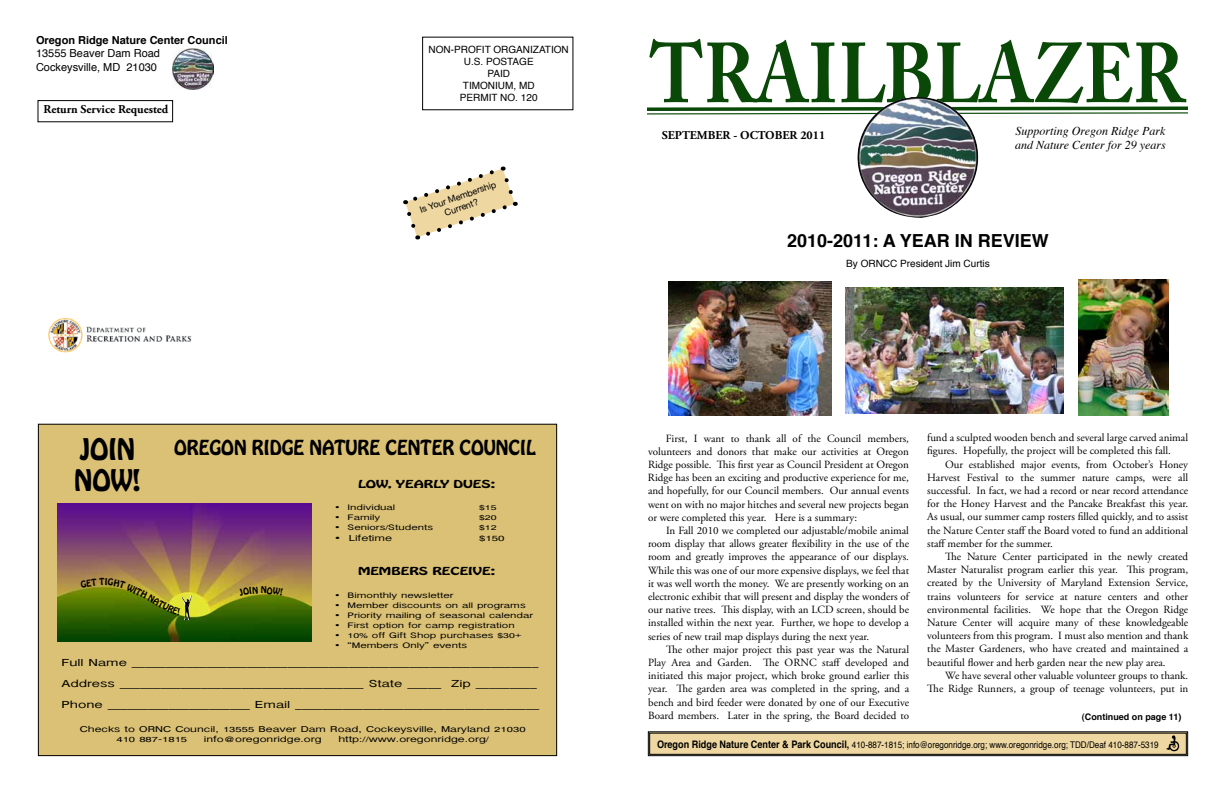
<style>
.page{position:relative;width:1224px;height:792px;background:#fff}
.page>*{position:absolute;margin:0;border:0;box-sizing:border-box;transform-origin:0 0}
.t1{font:700 84px "Adobe Caslon Pro";color:#0a4808;scale:.86 1}
.t2{font:26.3px/30.9px "Hobo Std";color:#000}
.t3{font:18.3px "Hobo Std";color:#000}
.t4{font:700 18px "Helvetica";color:#000}
.t5{font:italic 12px/14.4px "Times";color:#000}
.t6{font:700 12px "Adobe Garamond Pro";color:#000}
.t7{font:11px/13.2px "Adobe Garamond Pro";color:#000;text-align:justify}
.t8{font:11px/13.2px "Helvetica";color:#000}
.t9{font:700 11px "Helvetica";color:#000}
.t10{font:10.7px/21px "Inai Mathi";color:#000;scale:1.55 1}
.t11{font:10px/12px "Helvetica";color:#000;text-align:center}
.t12{font:9.7px "Hobo Std";color:#000;scale:1.47 1}
.t13{font:9.7px "Hobo Std";color:#000;scale:1.48 1}
.t14{font:9.2px "Helvetica";color:#000;scale:.88 1}
.t15{font:9.1px "Inai Mathi";color:#000;scale:1.55 1}
.t16{font:9px/10.8px "Helvetica Neue";color:#000;text-align:center}
.t17{font:700 9px "Helvetica";color:#000}
.t18{font:8.9px/10.7px "Inai Mathi";color:#000;scale:1.55 1}
.t19{font:8.4px "Inai Mathi";color:#000;scale:1.55 1}
.s1{font-weight:700;font-size:10.4px}
</style>
<div class="page">
<img style="left:172px;top:48px;width:42px;height:42px">
<svg style="left:404px;top:167px;width:112px;height:72px"></svg>
<svg style="left:648px;top:731px;width:540px;height:25px;background:#d4c091"></svg>
<div style="left:649px;top:733px;width:538px;height:22px;border:1px solid #000"></div>
<svg style="left:647px;top:106px;width:541px;height:9px"></svg>
<img style="left:1164px;top:735px;width:20px;height:20px">
<div style="left:38px;top:100px;width:135px;height:22px;border:1px solid #000"></div>
<img style="left:846px;top:287px;width:217px;height:127px">
<img style="left:1079px;top:280px;width:90px;height:135px">
<img style="left:668px;top:281px;width:164px;height:134px">
<div style="left:38px;top:424px;width:519px;height:332px;background:#dbc175"></div>
<img style="left:58px;top:503px;width:254px;height:139px">
<img style="left:182px;top:595px;width:10px;height:25px">
<img style="left:48px;top:317px;width:144px;height:36px">
<img style="left:856px;top:97px;width:124px;height:121px">
<svg style="left:80px;top:578px;width:100px;height:37px;background:#88921e"></svg>
<svg style="left:239px;top:586px;width:44px;height:11px"></svg>
<p class="t9" style="left:36px;top:32px;width:193px">Oregon Ridge Nature Center Council</p>
<p class="t8" style="left:36px;top:47px;width:126px">13555 Beaver Dam Road<br>Cockeysville, MD 21030</p>
<p class="t11" style="left:429px;top:44px;width:142px">NON-PROFIT ORGANIZATION<br>U.S. POSTAGE<br>PAID<br>TIMONIUM, MD<br>PERMIT NO. 120</p>
<p class="t6" style="left:44px;top:102px;width:126px">Return Service Requested</p>
<p class="t16" style="left:418px;top:205px;width:82px;rotate:-19deg">Is Your Membership<br>Current?</p>
<h1 class="t1" style="left:650px;top:24px;width:624px">TRAILBLAZER</h1>
<p class="t6" style="left:662px;top:128px;width:165px">SEPTEMBER - OCTOBER 2011</p>
<p class="t5" style="left:1015px;top:123px;width:152px">Supporting Oregon Ridge Park and Nature Center for 29 years</p>
<h3 class="t4" style="left:787px;top:226px;width:263px">2010-2011: A YEAR IN REVIEW</h3>
<p class="t11" style="left:846px;top:258px;width:145px">By ORNCC President Jim Curtis</p>
<p class="t7" style="left:927px;top:432px;width:262px">fund a sculpted wooden bench and several large carved animal figures. Hopefully, the project will be completed this fall.</p>
<p class="t7" style="left:927px;top:458px;width:263px;text-indent:18px">Our established major events, from October’s Honey Harvest Festival to the summer nature camps, were all successful. In fact, we had a record or near record attendance for the Honey Harvest and the Pancake Breakfast this year.<br>As usual, our summer camp rosters filled quickly, and to assist the Nature Center staff the Board voted to fund an additional staff member for the summer.</p>
<p class="t7" style="left:927px;top:550px;width:263px;text-indent:18px">The Nature Center participated in the newly created Master Naturalist program earlier this year. This program, created by the University of Maryland Extension Service, trains volunteers for service at nature centers and other environmental facilities. We hope that the Oregon Ridge Nature Center will acquire many of these knowledgeable volunteers from this program. I must also mention and thank the Master Gardeners, who have created and maintained a beautiful flower and herb garden near the new play area.</p>
<p class="t7" style="left:927px;top:669px;width:262px;text-align:right">We have several other valuable volunteer groups to thank.<br>The Ridge Runners, a group of teenage volunteers, put in</p>
<h2 class="t2" style="left:74px;top:434px;width:69px">JOIN<br>NOW!</h2>
<p class="t7" style="left:648px;top:432px;width:263px;text-indent:18px">First, I want to thank all of the Council members, volunteers and donors that make our activities at Oregon Ridge possible. This first year as Council President at Oregon Ridge has been an exciting and productive experience for me, and hopefully, for our Council members. Our annual events went on with no major hitches and several new projects began or were completed this year. Here is a summary:</p>
<p class="t7" style="left:648px;top:524px;width:263px;text-indent:18px">In Fall 2010 we completed our adjustable/mobile animal room display that allows greater flexibility in the use of the room and greatly improves the appearance of our displays.<br>While this was one of our more expensive displays, we feel that it was well worth the money. We are presently working on an electronic exhibit that will present and display the wonders of our native trees. This display, with an LCD screen, should be installed within the next year. Further, we hope to develop a series of new trail map displays during the next year.</p>
<p class="t7" style="left:648px;top:643px;width:263px;text-indent:18px">The other major project this past year was the Natural Play Area and Garden. The ORNC staff developed and initiated this major project, which broke ground earlier this year. The garden area was completed in the spring, and a bench and bird feeder were donated by one of our Executive Board members. Later in the spring, the Board decided to</p>
<h3 class="t3" style="left:174px;top:434px;width:363px">OREGON RIDGE NATURE CENTER COUNCIL</h3>
<p class="t13" style="left:358px;top:477px;width:94px">LOW, YEARLY DUES:</p>
<p class="t19" style="left:335px;top:502px;width:40px">• Individual</p>
<p class="t19" style="left:479px;top:502px;width:13px">$15</p>
<p class="t19" style="left:335px;top:512px;width:31px">• Family</p>
<p class="t19" style="left:479px;top:512px;width:13px">$20</p>
<p class="t19" style="left:335px;top:522px;width:65px">• Seniors/Students</p>
<p class="t19" style="left:479px;top:522px;width:13px">$12</p>
<p class="t15" style="left:335px;top:533px;width:38px">• Lifetime</p>
<p class="t15" style="left:479px;top:533px;width:18px">$150</p>
<p class="t12" style="left:358px;top:565px;width:95px">MEMBERS RECEIVE:</p>
<p class="t19" style="left:335px;top:590px;width:78px">• Bimonthly newsletter</p>
<p class="t19" style="left:335px;top:600px;width:125px">• Member discounts on all programs</p>
<p class="t19" style="left:335px;top:610px;width:129px">• Priority mailing of seasonal calendar</p>
<p class="t19" style="left:335px;top:621px;width:117px">• First option for camp registration</p>
<p class="t19" style="left:335px;top:631px;width:122px">• 10% off Gift Shop purchases $30+</p>
<p class="t19" style="left:335px;top:641px;width:87px">• “Members Only” events</p>
<p class="t10" style="left:61px;top:652px;width:310px">Full Name ____________________________________________________________<br>Address ____________________________________ State _____ Zip _________<br>Phone _____________________ Email ____________________________________</p>
<p class="t18" style="left:116px;top:724px;width:265px;text-indent:-37px">Checks to ORNC Council, 13555 Beaver Dam Road, Cockeysville, Maryland 21030<br>410 887-1815</p>
<p class="t17" style="left:1082px;top:710px;width:101px">(Continued on page 11)</p>
<p class="t18" style="left:204px;top:734px;width:78px">info@oregonridge.org</p>
<p class="t18" style="left:338px;top:734px;width:99px">http://www.oregonridge.org/</p>
<p class="t14" style="left:657px;top:738px;width:572px"><span class="s1">Oregon Ridge Nature Center &amp; Park Council,</span> 410-887-1815; info@oregonridge.org; www.oregonridge.org; TDD/Deaf 410-887-5319</p>
</div>
